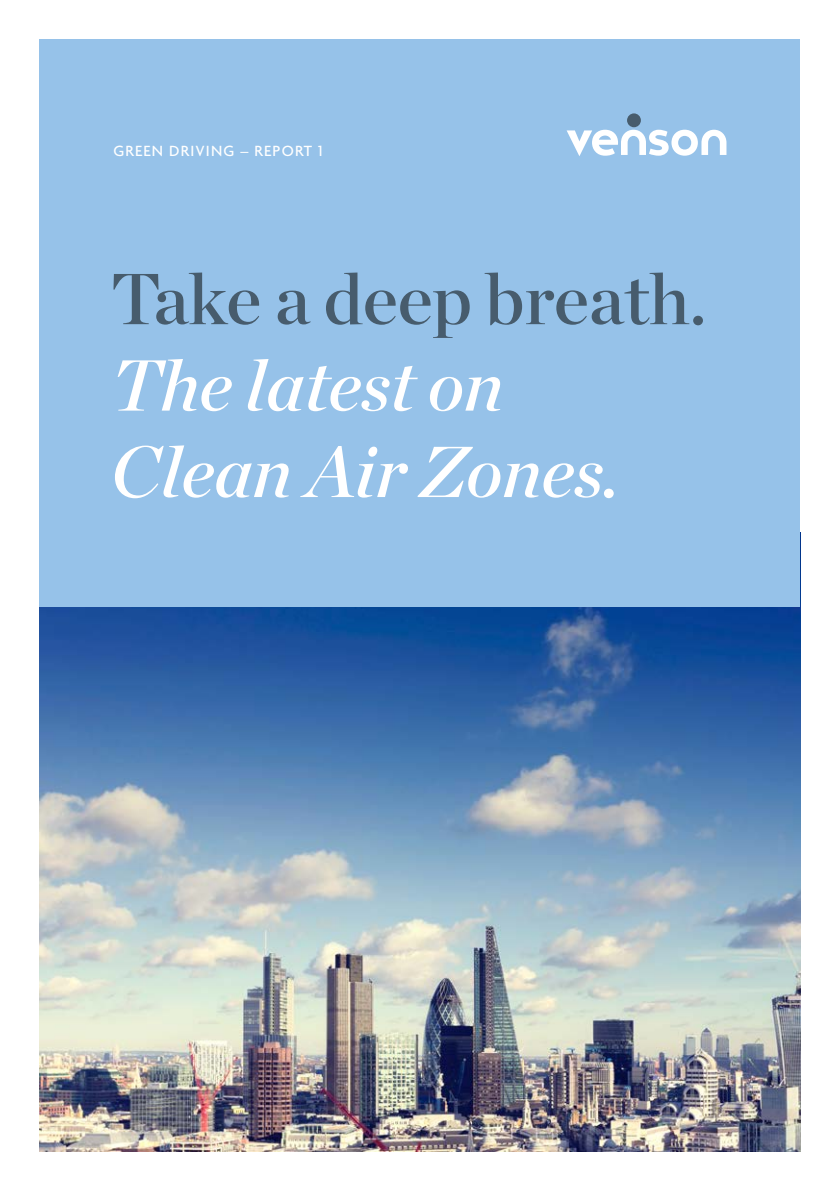
<style>
.page{position:relative;width:840px;height:1191px;background:#fff}
.page>*{position:absolute;margin:0;border:0;box-sizing:border-box;transform-origin:0 0}
.t1{font:italic 72px/86.4px "Chronicle Display Semi";color:#fff}
.t2{font:72px "Chronicle Display Semi";color:#475c6d}
.t3{font:500 16px "Agenda";letter-spacing:.075em;color:#fff}
</style>
<div class="page">
<img style="left:40px;top:607px;width:759px;height:544px">
<div style="left:40px;top:40px;width:759px;height:567px;background:#96c2e9"></div>
<div style="left:626px;top:113px;width:14px;height:14px;background:#475c6d;border-radius:50%"></div>
<svg style="left:566px;top:130px;width:160px;height:26px"></svg>
<p class="t3" style="left:113px;top:142px;width:210px">GREEN DRIVING – REPORT 1</p>
<p class="t2" style="left:111px;top:242px;width:597px">Take a deep breath.</p>
<p class="t1" style="left:111px;top:336px;width:511px">The latest on<br>Clean Air Zones.</p>
</div>
